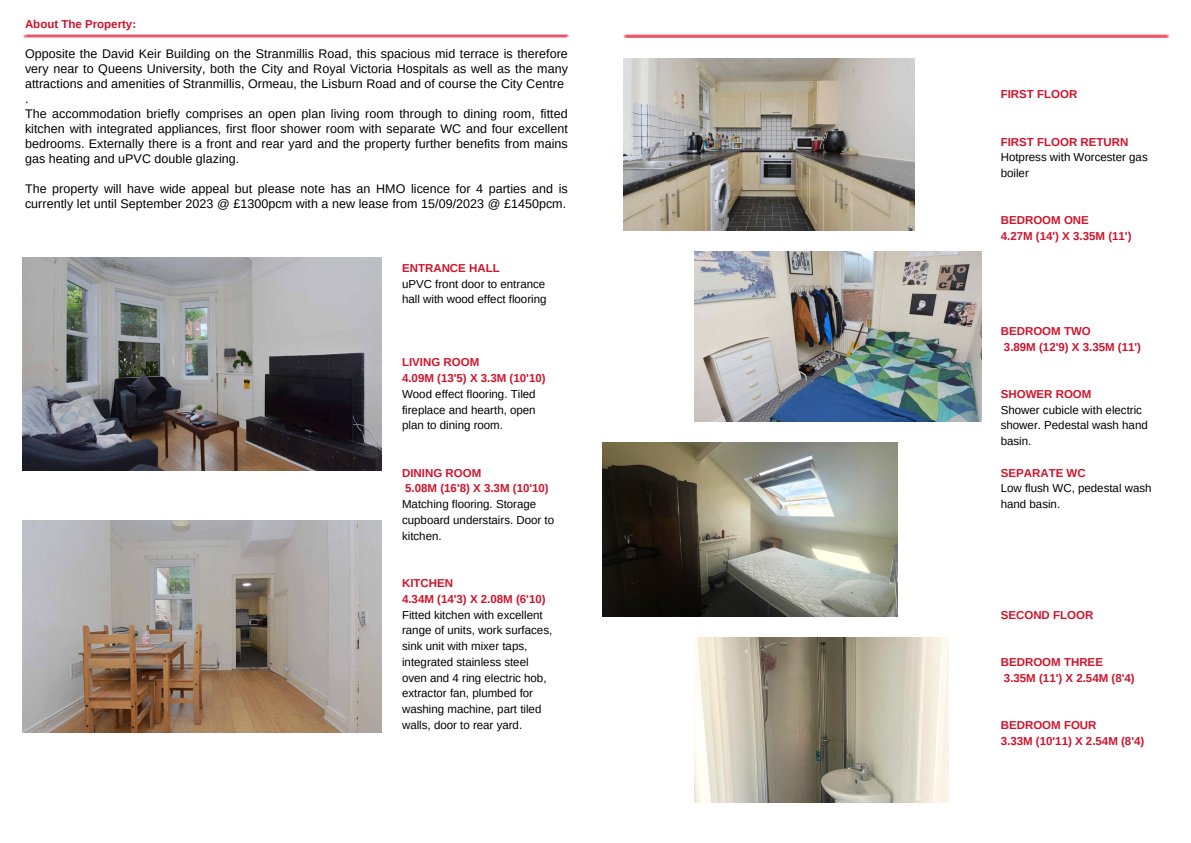
<style>
.page{position:relative;width:1191px;height:843px;background:#fff}
.page>*{position:absolute;margin:0;border:0;box-sizing:border-box;transform-origin:0 0}
.t1{font:12.5px/15px "Arimo";letter-spacing:.005em;color:#000;text-align:justify}
.t2{font:11.5px/15.8px "Arimo";color:#000}
.t3{font:700 11.5px "Arimo";color:#cf142b}
</style>
<div class="page">
<img style="left:623px;top:34px;width:544px;height:3px">
<img style="left:25px;top:34px;width:544px;height:4px">
<img style="left:23px;top:34px;width:543px;height:3px">
<img style="left:22px;top:258px;width:359px;height:212px">
<img style="left:22px;top:520px;width:359px;height:212px">
<img style="left:623px;top:58px;width:291px;height:172px">
<img style="left:602px;top:442px;width:295px;height:174px">
<img style="left:694px;top:251px;width:287px;height:170px">
<img style="left:694px;top:637px;width:254px;height:165px">
<p class="t3" style="left:25px;top:17px;width:113px">About The Property:</p>
<p class="t1" style="left:25px;top:46px;width:544px">Opposite the David Keir Building on the Stranmillis Road, this spacious mid terrace is therefore very near to Queens University, both the City and Royal Victoria Hospitals as well as the many attractions and amenities of Stranmillis, Ormeau, the Lisburn Road and of course the City Centre</p>
<p class="t1" style="left:25px;top:91px;width:5px">.</p>
<p class="t1" style="left:25px;top:106px;width:544px">The accommodation briefly comprises an open plan living room through to dining room, fitted kitchen with integrated appliances, first floor shower room with separate WC and four excellent bedrooms. Externally there is a front and rear yard and the property further benefits from mains gas heating and uPVC double glazing.</p>
<p class="t1" style="left:25px;top:181px;width:544px">The property will have wide appeal but please note has an HMO licence for 4 parties and is currently let until September 2023 @ £1300pcm with a new lease from 15/09/2023 @ £1450pcm.</p>
<p class="t3" style="left:402px;top:261px;width:99px">ENTRANCE HALL</p>
<p class="t2" style="left:402px;top:275px;width:146px">uPVC front door to entrance hall with wood effect flooring</p>
<p class="t3" style="left:402px;top:356px;width:79px">LIVING ROOM</p>
<p class="t3" style="left:402px;top:371px;width:145px">4.09M (13'5) X 3.3M (10'10)</p>
<p class="t2" style="left:402px;top:386px;width:135px;text-align:justify">Wood effect flooring. Tiled fireplace and hearth, open plan to dining room.</p>
<p class="t3" style="left:402px;top:466px;width:81px">DINING ROOM</p>
<p class="t3" style="left:405px;top:482px;width:145px">5.08M (16'8) X 3.3M (10'10)</p>
<p class="t2" style="left:402px;top:496px;width:154px">Matching flooring. Storage cupboard understairs. Door to kitchen.</p>
<p class="t3" style="left:402px;top:576px;width:53px">KITCHEN</p>
<p class="t3" style="left:402px;top:592px;width:145px">4.34M (14'3) X 2.08M (6'10)</p>
<p class="t2" style="left:402px;top:606px;width:152px">Fitted kitchen with excellent range of units, work surfaces, sink unit with mixer taps, integrated stainless steel oven and 4 ring electric hob, extractor fan, plumbed for washing machine, part tiled walls, door to rear yard.</p>
<p class="t3" style="left:1000px;top:88px;width:78px">FIRST FLOOR</p>
<p class="t3" style="left:1000px;top:135px;width:129px">FIRST FLOOR RETURN</p>
<p class="t2" style="left:1000px;top:149px;width:148px">Hotpress with Worcester gas boiler</p>
<p class="t3" style="left:1000px;top:214px;width:90px">BEDROOM ONE</p>
<p class="t3" style="left:1000px;top:230px;width:132px">4.27M (14') X 3.35M (11')</p>
<p class="t3" style="left:1000px;top:324px;width:92px">BEDROOM TWO</p>
<p class="t3" style="left:1003px;top:340px;width:139px">3.89M (12'9) X 3.35M (11')</p>
<p class="t3" style="left:1000px;top:387px;width:92px">SHOWER ROOM</p>
<p class="t2" style="left:1000px;top:401px;width:148px">Shower cubicle with electric shower. Pedestal wash hand basin.</p>
<p class="t3" style="left:1000px;top:466px;width:86px">SEPARATE WC</p>
<p class="t2" style="left:1000px;top:480px;width:152px">Low flush WC, pedestal wash hand basin.</p>
<p class="t3" style="left:1000px;top:608px;width:94px">SECOND FLOOR</p>
<p class="t3" style="left:1000px;top:655px;width:104px">BEDROOM THREE</p>
<p class="t3" style="left:1003px;top:671px;width:132px">3.35M (11') X 2.54M (8'4)</p>
<p class="t3" style="left:1000px;top:718px;width:97px">BEDROOM FOUR</p>
<p class="t3" style="left:1000px;top:734px;width:145px">3.33M (10'11) X 2.54M (8'4)</p>
</div>
